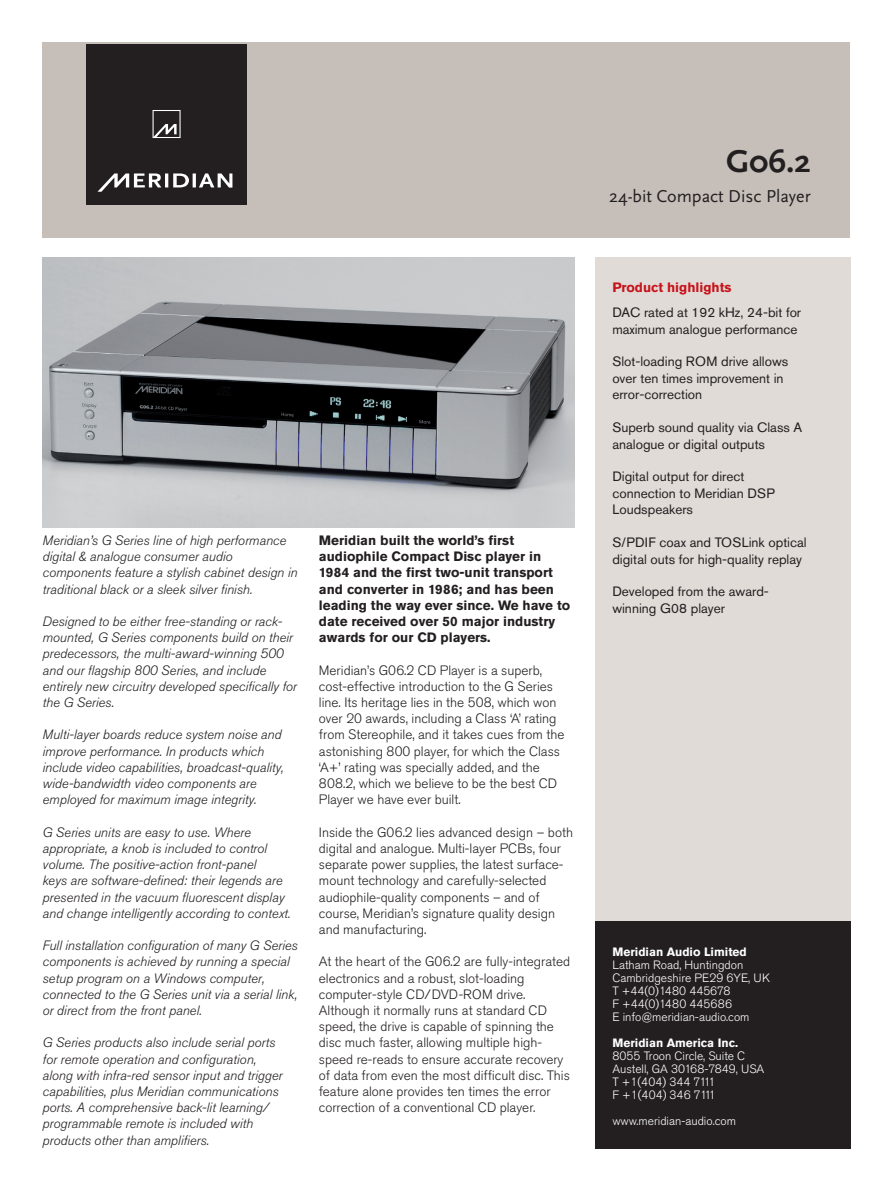
<style>
.page{position:relative;width:893px;height:1191px;background:#fff}
.page>*{position:absolute;margin:0;border:0;box-sizing:border-box;transform-origin:0 0}
.Main_heading{font:700 33px "Scala Sans Pro";color:#231f20}
.t1{font:18px "Scala Sans Pro";color:#231f20}
.t2{font:italic 300 13.5px/16.2px "Akzidenz Grotesk Std";color:#231f20}
.t3{font:300 13.5px/16.2px "Akzidenz Grotesk Std";color:#231f20}
.Bulletpoints{font:13.5px/16.5px "Akzidenz Grotesk Std";color:#231f20}
.Bold_intro{font:700 13.5px/16.2px "Akzidenz Grotesk Std";color:#231f20}
.Red_crosshead{font:700 13.5px "Akzidenz Grotesk Std";color:#c8131b}
.t4{font:300 12px "Akzidenz Grotesk Std";color:#fff}
.t5{font:700 12px "Akzidenz Grotesk Std";color:#fff}
</style>
<div class="page">
<div style="left:595px;top:257px;width:255px;height:741px;background:#e0dbd6"></div>
<div style="left:43px;top:43px;width:807px;height:195px;background:#c6bfb9"></div>
<div style="left:86px;top:44px;width:161px;height:160px;background:#231f20"></div>
<svg style="left:97px;top:110px;width:135px;height:82px"></svg>
<div style="left:595px;top:921px;width:255px;height:227px;background:#231f20"></div>
<img style="left:43px;top:257px;width:531px;height:270px">
<p class="t2" style="left:43px;top:532px;width:256px">Meridian’s G Series line of high performance digital &amp; analogue consumer audio components feature a stylish cabinet design in traditional black or a sleek silver finish.</p>
<p class="t2" style="left:43px;top:613px;width:256px">Designed to be either free-standing or rack&shy;mounted, G Series components build on their predecessors, the multi-award-winning 500 and our flagship 800 Series, and include entirely new circuitry developed specifically for the G Series.</p>
<p class="t2" style="left:43px;top:727px;width:243px">Multi-layer boards reduce system noise and improve performance. In products which include video capabilities, broadcast-quality, wide-bandwidth video components are employed for maximum image integrity.</p>
<p class="t2" style="left:43px;top:824px;width:250px">G Series units are easy to use. Where appropriate, a knob is included to control volume. The positive-action front-panel<br>keys are software-defined: their legends are presented in the vacuum fluorescent display and change intelligently according to context.</p>
<p class="t2" style="left:43px;top:937px;width:257px">Full installation configuration of many G Series components is achieved by running a special setup program on a Windows computer, connected to the G Series unit via a serial link, or direct from the front panel.</p>
<p class="t2" style="left:43px;top:1034px;width:242px">G Series products also include serial ports for remote operation and configuration, along with infra-red sensor input and trigger capabilities, plus Meridian communications ports. A comprehensive back-lit learning/ programmable remote is included with products other than amplifiers.</p>
<p class="Bold_intro" style="left:319px;top:532px;width:253px">Meridian built the world’s first audiophile Compact Disc player in 1984 and the first two-unit transport and converter in 1986; and has been leading the way ever since. We have to date received over 50 major industry awards for our CD players.</p>
<p class="t3" style="left:319px;top:662px;width:247px">Meridian’s G06.2 CD Player is a superb, cost-effective introduction to the G Series line. Its heritage lies in the 508, which won over 20 awards, including a Class ‘A’ rating from Stereophile, and it takes cues from the astonishing 800 player, for which the Class ‘A+’ rating was specially added, and the 808.2, which we believe to be the best CD Player we have ever built.</p>
<p class="t3" style="left:319px;top:824px;width:256px">Inside the G06.2 lies advanced design – both digital and analogue. Multi-layer PCBs, four separate power supplies, the latest surface&shy;mount technology and carefully-selected audiophile-quality components – and of course, Meridian’s signature quality design and manufacturing.</p>
<p class="t3" style="left:319px;top:954px;width:253px">At the heart of the G06.2 are fully-integrated electronics and a robust, slot-loading computer-style CD/DVD-ROM drive.<br>Although it normally runs at standard CD speed, the drive is capable of spinning the disc much faster, allowing multiple high&shy;speed re-reads to ensure accurate recovery of data from even the most difficult disc. This feature alone provides ten times the error correction of a conventional CD player.</p>
<p class="Main_heading" style="left:726px;top:142px;width:86px">G06.2</p>
<p class="t1" style="left:609px;top:186px;width:203px">24-bit Compact Disc Player</p>
<p class="Red_crosshead" style="left:612px;top:280px;width:121px">Product highlights</p>
<p class="Bulletpoints" style="left:612px;top:304px;width:190px">DAC rated at 192 kHz, 24-bit for maximum analogue performance</p>
<p class="Bulletpoints" style="left:612px;top:353px;width:177px">Slot-loading ROM drive allows over ten times improvement in error-correction</p>
<p class="Bulletpoints" style="left:612px;top:419px;width:192px">Superb sound quality via Class A analogue or digital outputs</p>
<p class="Bulletpoints" style="left:612px;top:468px;width:164px">Digital output for direct connection to Meridian DSP<br>Loudspeakers</p>
<p class="Bulletpoints" style="left:612px;top:534px;width:196px">S/PDIF coax and TOSLink optical digital outs for high-quality replay</p>
<p class="Bulletpoints" style="left:612px;top:583px;width:158px">Developed from the award&shy;winning G08 player</p>
<p class="t5" style="left:612px;top:944px;width:136px">Meridian Audio Limited</p>
<p class="t4" style="left:612px;top:958px;width:132px">Latham Road, Huntingdon</p>
<p class="t4" style="left:612px;top:971px;width:159px">Cambridgeshire PE29 6YE, UK</p>
<p class="t4" style="left:612px;top:984px;width:119px">T +44(0)1480 445678</p>
<p class="t4" style="left:612px;top:997px;width:121px">F +44(0)1480 445686</p>
<p class="t4" style="left:612px;top:1010px;width:139px">E info@meridian-audio.com</p>
<p class="t5" style="left:612px;top:1035px;width:127px">Meridian America Inc.</p>
<p class="t4" style="left:612px;top:1049px;width:134px">8055 Troon Circle, Suite C</p>
<p class="t4" style="left:612px;top:1062px;width:153px">Austell, GA 30168-7849, USA</p>
<p class="t4" style="left:612px;top:1075px;width:105px">T +1(404) 344 7111</p>
<p class="t4" style="left:612px;top:1088px;width:105px">F +1(404) 346 7111</p>
<p class="t4" style="left:612px;top:1114px;width:125px">www.meridian-audio.com</p>
</div>
